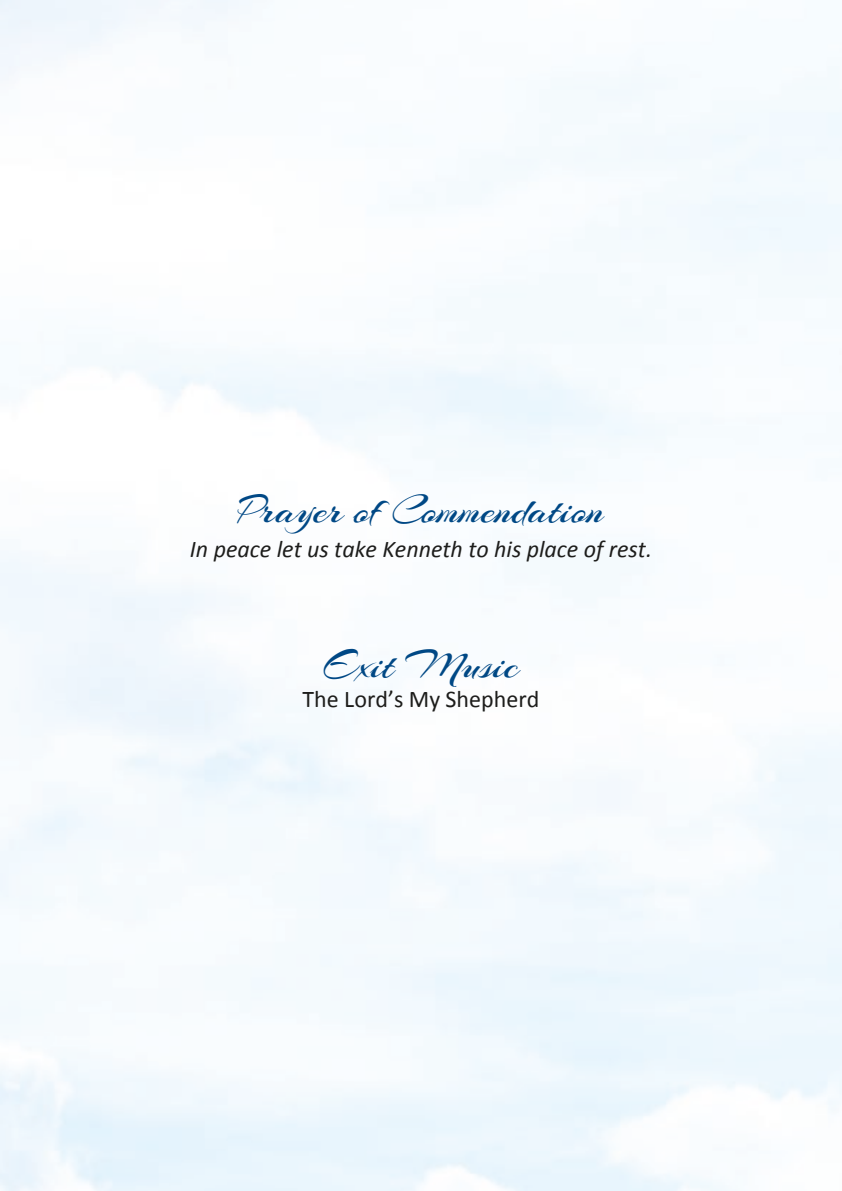
<style>
.page{position:relative;width:842px;height:1191px;background:#fff}
.page>*{position:absolute;margin:0;border:0;box-sizing:border-box;transform-origin:0 0}
.t1{font:42px "Arizonia";color:#004885}
.t2{font:italic 24px "Calibri";color:#1d1d1b}
.t3{font:24px "Calibri";color:#1d1d1b}
</style>
<div class="page">
<h1 class="t1" style="left:238px;top:484px;width:368px">Prayer of Commendation</h1>
<p class="t2" style="left:190px;top:533px;width:464px">In peace let us take Kenneth to his place of rest.</p>
<h1 class="t1" style="left:323px;top:639px;width:197px">Exit Music</h1>
<p class="t3" style="left:303px;top:684px;width:238px">The Lord’s My Shepherd</p>
</div>
